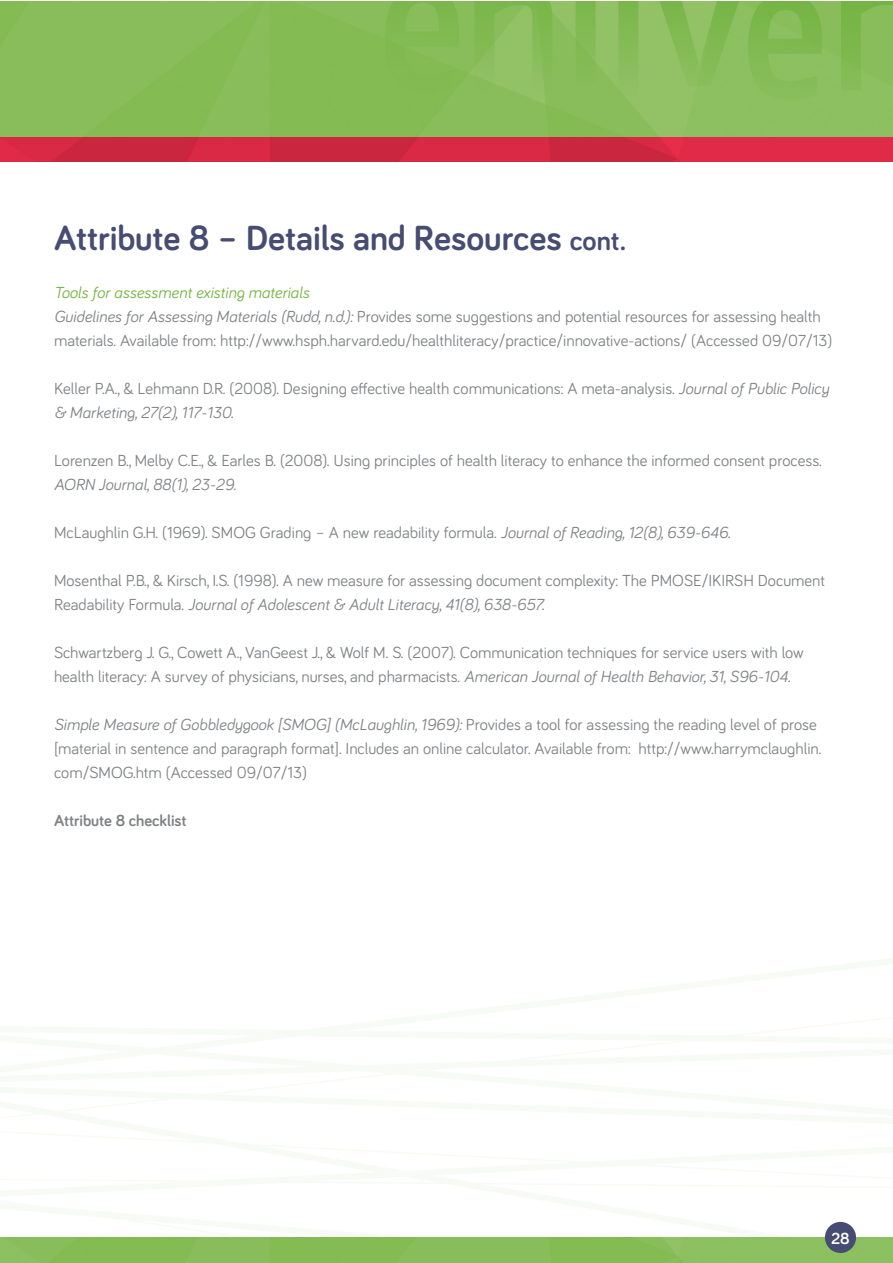
<style>
.page{position:relative;width:893px;height:1263px;background:#fff}
.page>*{position:absolute;margin:0;border:0;box-sizing:border-box;transform-origin:0 0}
.t1{font:700 36px "Bariol";color:#464c72}
.t2{font:16.5px/24px "Bariol";color:#808285}
.t3{font:italic 16.5px "Bariol";color:#808285}
.t4{font:700 16.5px "Bariol";color:#808285}
.t5{font:700 16.5px "Bariol";color:#fff}
.s1{font-size:28.5px}
.s2{font-style:italic;color:#74b443}
.s3{font-style:italic}
</style>
<div class="page">
<img style="left:0;top:137px;width:892px;height:25px">
<div style="left:0;top:1px;width:892px;height:136px;background:#89bd5a"></div>
<div style="left:0;top:1237px;width:892px;height:26px;background:#89bd5a"></div>
<div style="left:576px;top:1px;width:20px;height:82px;background:#83ba54"></div>
<svg style="left:618px;top:1px;width:20px;height:97px;background:#85bb57"></svg>
<svg style="left:655px;top:1px;width:167px;height:99px;background:#87bc59"></svg>
<svg style="left:841px;top:1px;width:51px;height:89px;background:#83ba54"></svg>
<svg style="left:385px;top:1px;width:74px;height:92px;background:#83ba53"></svg>
<svg style="left:474px;top:1px;width:78px;height:90px;background:#89bc5b"></svg>
<div style="left:825px;top:1222px;width:31px;height:31px;background:#464c72;border-radius:50%"></div>
<h1 class="t1" style="left:54px;top:213px;width:574px">Attribute 8 – Details and Resources <span class="s1">cont.</span></h1>
<p class="t2" style="left:54px;top:280px;width:780px"><span class="s2">Tools for assessment existing materials<br></span><span class="s3">Guidelines for Assessing Materials (Rudd, n.d.):</span> Provides some suggestions and potential resources for assessing health materials. Available from: http://www.hsph.harvard.edu/healthliteracy/practice/innovative-actions/ (Accessed 09/07/13)</p>
<p class="t2" style="left:54px;top:376px;width:777px">Keller P.A., &amp; Lehmann D.R. (2008). Designing effective health communications: A meta-analysis. <span class="s3">Journal of Public Policy &amp; Marketing, 27(2), 117-130.</span></p>
<p class="t2" style="left:54px;top:448px;width:769px">Lorenzen B., Melby C.E., &amp; Earles B. (2008). Using principles of health literacy to enhance the informed consent process.</p>
<p class="t3" style="left:54px;top:473px;width:183px">AORN Journal, 88(1), 23-29.</p>
<p class="t2" style="left:54px;top:520px;width:678px">McLaughlin G.H. (1969). SMOG Grading – A new readability formula. <span class="s3">Journal of Reading, 12(8), 639-646.</span></p>
<p class="t2" style="left:54px;top:568px;width:773px">Mosenthal P.B., &amp; Kirsch, I.S. (1998). A new measure for assessing document complexity: The PMOSE/IKIRSH Document<br>Readability Formula. <span class="s3">Journal of Adolescent &amp; Adult Literacy, 41(8), 638-657.</span></p>
<p class="t2" style="left:54px;top:640px;width:751px">Schwartzberg J. G., Cowett A., VanGeest J., &amp; Wolf M. S. (2007). Communication techniques for service users with low health literacy: A survey of physicians, nurses, and pharmacists. <span class="s3">American Journal of Health Behavior, 31, S96-104.</span></p>
<p class="t2" style="left:54px;top:712px;width:769px"><span class="s3">Simple Measure of Gobbledygook [SMOG] (McLaughlin, 1969):</span> Provides a tool for assessing the reading level of prose [material in sentence and paragraph format]. Includes an online calculator. Available from: http://www.harrymclaughlin. com/SMOG.htm (Accessed 09/07/13)</p>
<p class="t4" style="left:54px;top:809px;width:134px">Attribute 8 checklist</p>
<p class="t5" style="left:831px;top:1227px;width:20px">28</p>
</div>
